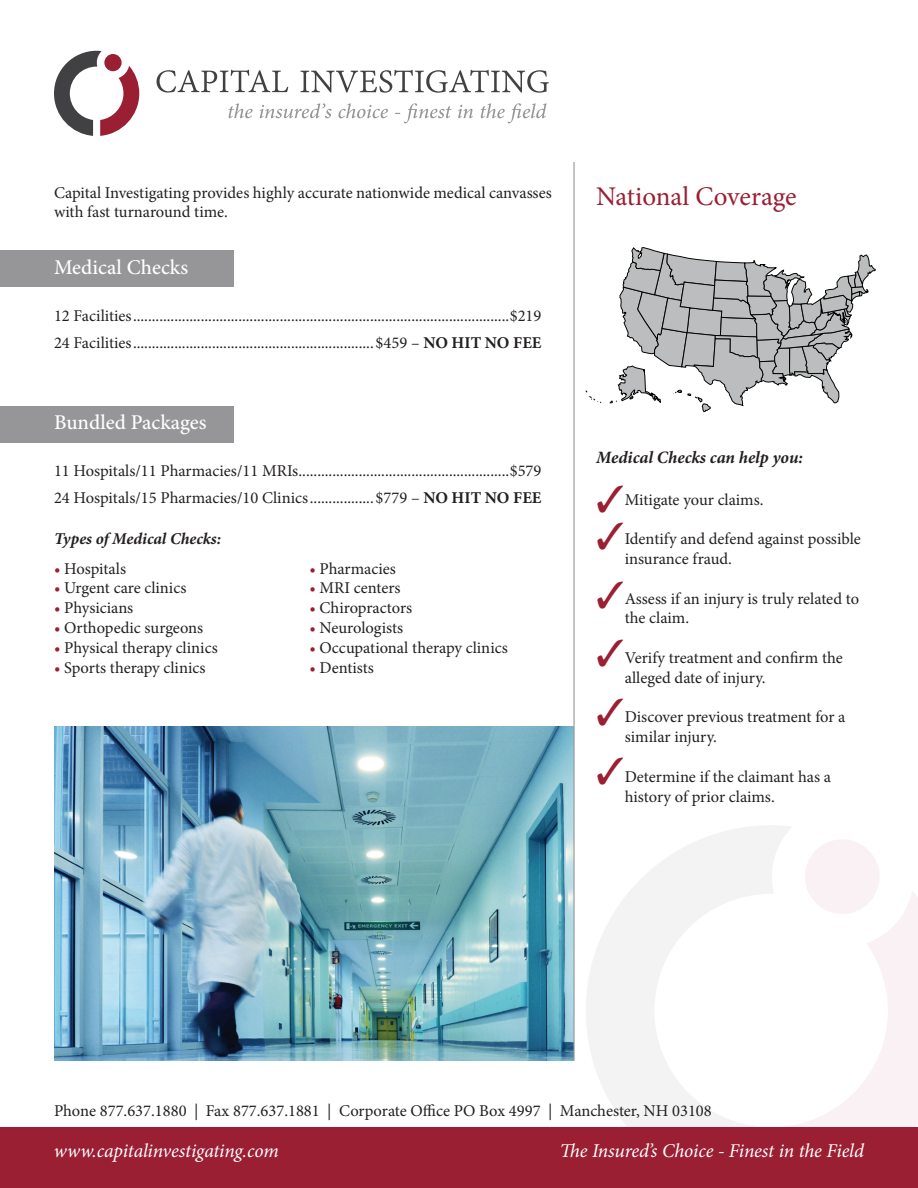
<style>
.page{position:relative;width:918px;height:1188px;background:#fff}
.page>*{position:absolute;margin:0;border:0;box-sizing:border-box;transform-origin:0 0}
.t1{font:37.65px/58.9px "Zapf Dingbats ITC";color:#9b1f33;text-align:justify}
.t2{font:27px "Minion Pro";letter-spacing:-.005em;color:#9b1f33}
.t3{font:500 21px "Minion Pro";color:#fff}
.t4{font:italic 19.5px "Minion Pro";letter-spacing:-.01em;color:#fff}
.t5{font:italic 700 17.4px "Minion Pro";letter-spacing:-.005em;color:#231f20}
.t6{font:16.5px/19.8px "Minion Pro";color:#231f20}
.t7{font:italic 700 16.5px "Minion Pro";color:#231f20}
.s1{font-weight:700}
.s2{color:#9b1f33}
</style>
<div class="page">
<div style="left:0;top:250px;width:233px;height:37px;background:#969699"></div>
<div style="left:0;top:406px;width:233px;height:36px;background:#969699"></div>
<img style="left:54px;top:726px;width:519px;height:335px">
<div style="left:805px;top:839px;width:75px;height:75px;background:#f9f1f3;border-radius:50%"></div>
<svg style="left:586px;top:826px;width:205px;height:301px"></svg>
<svg style="left:787px;top:890px;width:131px;height:237px"></svg>
<svg style="left:54px;top:51px;width:85px;height:85px"></svg>
<svg style="left:157px;top:70px;width:131px;height:23px"></svg>
<svg style="left:301px;top:70px;width:248px;height:23px"></svg>
<svg style="left:228px;top:103px;width:25px;height:15px"></svg>
<svg style="left:260px;top:103px;width:72px;height:15px"></svg>
<svg style="left:338px;top:103px;width:50px;height:15px"></svg>
<svg style="left:395px;top:103px;width:57px;height:20px"></svg>
<svg style="left:458px;top:105px;width:15px;height:13px"></svg>
<svg style="left:481px;top:103px;width:66px;height:20px"></svg>
<div style="left:0;top:1127px;width:918px;height:61px;background:#9b1f33"></div>
<svg style="left:585px;top:390px;width:16px;height:13px"></svg>
<svg style="left:609px;top:247px;width:267px;height:165px"></svg>
<hr style="left:573px;top:162px;width:2px;height:899px;background:#969699">
<p class="t6" style="left:54px;top:183px;width:499px">Capital Investigating provides highly accurate nationwide medical canvasses with fast turnaround time.</p>
<p class="t3" style="left:54px;top:253px;width:136px">Medical Checks</p>
<p class="t6" style="left:54px;top:302px;width:489px;line-height:27px">12 Facilities....................................................................................................$219<br>24 Facilities................................................................$459 – <span class="s1">NO HIT NO FEE</span></p>
<p class="t3" style="left:54px;top:408px;width:154px">Bundled Packages</p>
<p class="t6" style="left:54px;top:458px;width:489px;line-height:27px">11 Hospitals/11 Pharmacies/11 MRIs........................................................$579<br>24 Hospitals/15 Pharmacies/10 Clinics.................$779 – <span class="s1">NO HIT NO FEE</span></p>
<p class="t7" style="left:54px;top:527px;width:169px">Types of Medical Checks:</p>
<p class="t6" style="left:54px;top:558px;width:74px"><span class="s2">•</span> Hospitals</p>
<p class="t6" style="left:54px;top:578px;width:134px"><span class="s2">•</span> Urgent care clinics</p>
<p class="t6" style="left:54px;top:598px;width:81px"><span class="s2">•</span> Physicians</p>
<p class="t6" style="left:54px;top:618px;width:151px"><span class="s2">•</span> Orthopedic surgeons</p>
<p class="t6" style="left:54px;top:638px;width:165px"><span class="s2">•</span> Physical therapy clinics</p>
<p class="t6" style="left:54px;top:657px;width:153px"><span class="s2">•</span> Sports therapy clinics</p>
<p class="t6" style="left:309px;top:558px;width:88px"><span class="s2">•</span> Pharmacies</p>
<p class="t6" style="left:309px;top:578px;width:93px"><span class="s2">•</span> MRI centers</p>
<p class="t6" style="left:309px;top:598px;width:104px"><span class="s2">•</span> Chiropractors</p>
<p class="t6" style="left:309px;top:618px;width:95px"><span class="s2">•</span> Neurologists</p>
<p class="t6" style="left:309px;top:638px;width:200px"><span class="s2">•</span> Occupational therapy clinics</p>
<p class="t6" style="left:309px;top:657px;width:66px"><span class="s2">•</span> Dentists</p>
<h2 class="t2" style="left:596px;top:179px;width:202px">National Coverage</h2>
<p class="t5" style="left:596px;top:445px;width:208px">Medical Checks can help you:</p>
<p class="t6" style="left:625px;top:490px;width:140px">Mitigate your claims.</p>
<p class="t6" style="left:625px;top:529px;width:238px">Identify and defend against possible insurance fraud.</p>
<p class="t6" style="left:625px;top:589px;width:236px">Assess if an injury is truly related to the claim.</p>
<p class="t6" style="left:625px;top:648px;width:220px">Verify treatment and confirm the alleged date of injury.</p>
<p class="t6" style="left:625px;top:707px;width:222px">Discover previous treatment for a similar injury.</p>
<p class="t6" style="left:625px;top:767px;width:208px">Determine if the claimant has a history of prior claims.</p>
<h1 class="t1" style="left:596px;top:565px;width:30px">✓ ✓ ✓ ✓</h1>
<p class="t6" style="left:54px;top:1101px;width:659px">Phone 877.637.1880 | Fax 877.637.1881 | Corporate Office PO Box 4997 | Manchester, NH 03108</p>
<p class="t4" style="left:54px;top:1137px;width:226px">www.capitalinvestigating.com</p>
<p class="t4" style="left:560px;top:1137px;width:306px">The Insured’s Choice - Finest in the Field</p>
</div>
